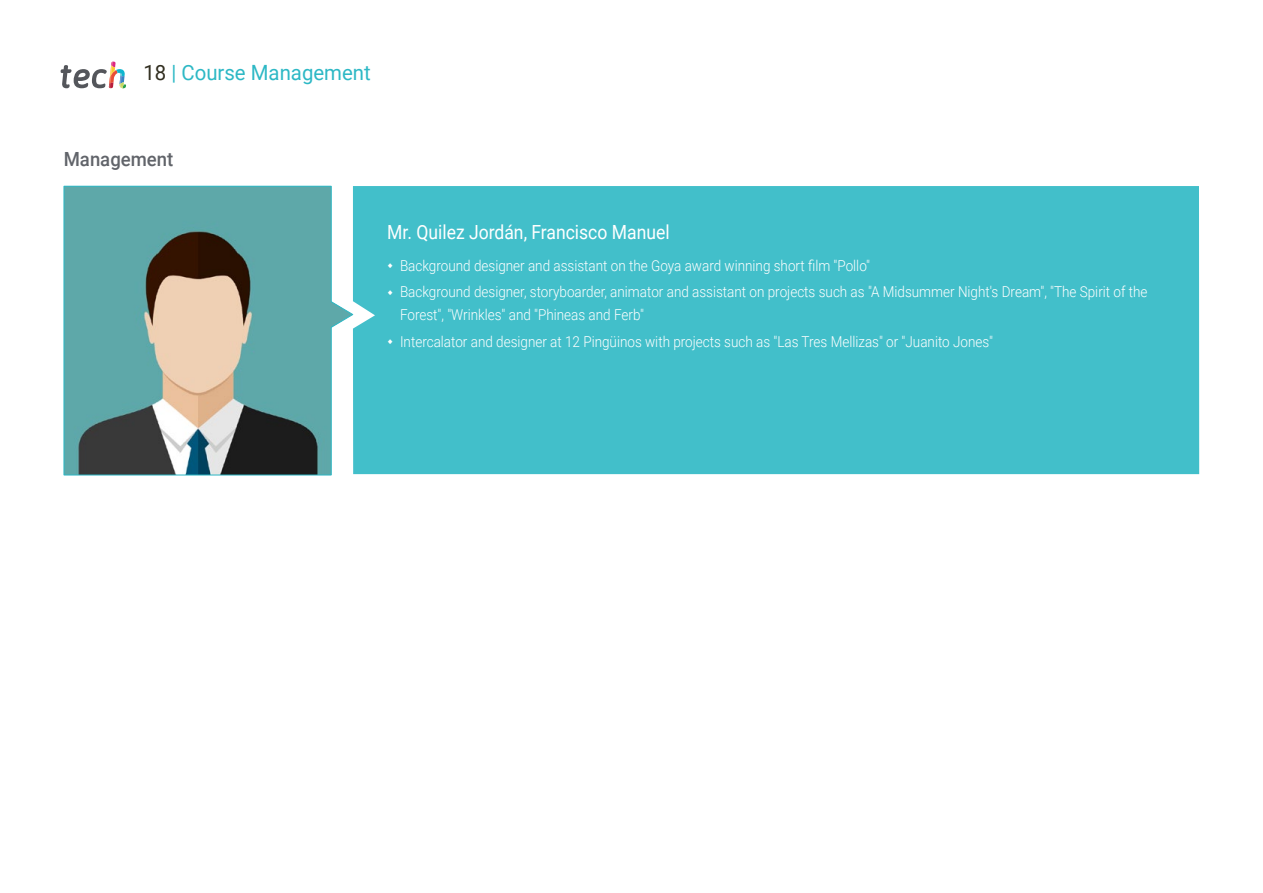
<style>
.page{position:relative;width:1263px;height:893px;background:#fff}
.page>*{position:absolute;margin:0;border:0;box-sizing:border-box;transform-origin:0 0}
.t1{font:21px "Roboto";color:#2db8c5}
.t2{font:19.5px "Roboto";color:#fff;scale:.9 1}
.t3{font:500 19.5px "Roboto";color:#61646a;scale:.95 1}
.t4{font:300 15px/26.7px "Roboto";color:#fff;scale:.9 1}
.s1{color:#312e20}
</style>
<div class="page">
<div style="left:353px;top:186px;width:846px;height:288px;background:#42bfca"></div>
<svg style="left:64px;top:186px;width:289px;height:289px;background:#789e9a"></svg>
<svg style="left:61px;top:62px;width:65px;height:27px"></svg>
<svg style="left:388px;top:263px;width:5px;height:5px"></svg>
<svg style="left:388px;top:290px;width:5px;height:5px"></svg>
<svg style="left:388px;top:339px;width:5px;height:5px"></svg>
<h1 class="t1" style="left:144px;top:57px;width:229px"><span class="s1">18</span> | Course Management</h1>
<h2 class="t3" style="left:64px;top:145px;width:117px">Management</h2>
<h2 class="t2" style="left:387px;top:218px;width:315px">Mr. Quilez Jordán, Francisco Manuel</h2>
<p class="t4" style="left:400px;top:251px;width:832px">Background designer and assistant on the Goya award winning short film "Pollo"<br>Background designer, storyboarder, animator and assistant on projects such as "A Midsummer Night's Dream", "The Spirit of the</p>
<p class="t4" style="left:400px;top:301px;width:660px">Forest", "Wrinkles" and "Phineas and Ferb"<br>Intercalator and designer at 12 Pingüinos with projects such as "Las Tres Mellizas" or "Juanito Jones"</p>
</div>
